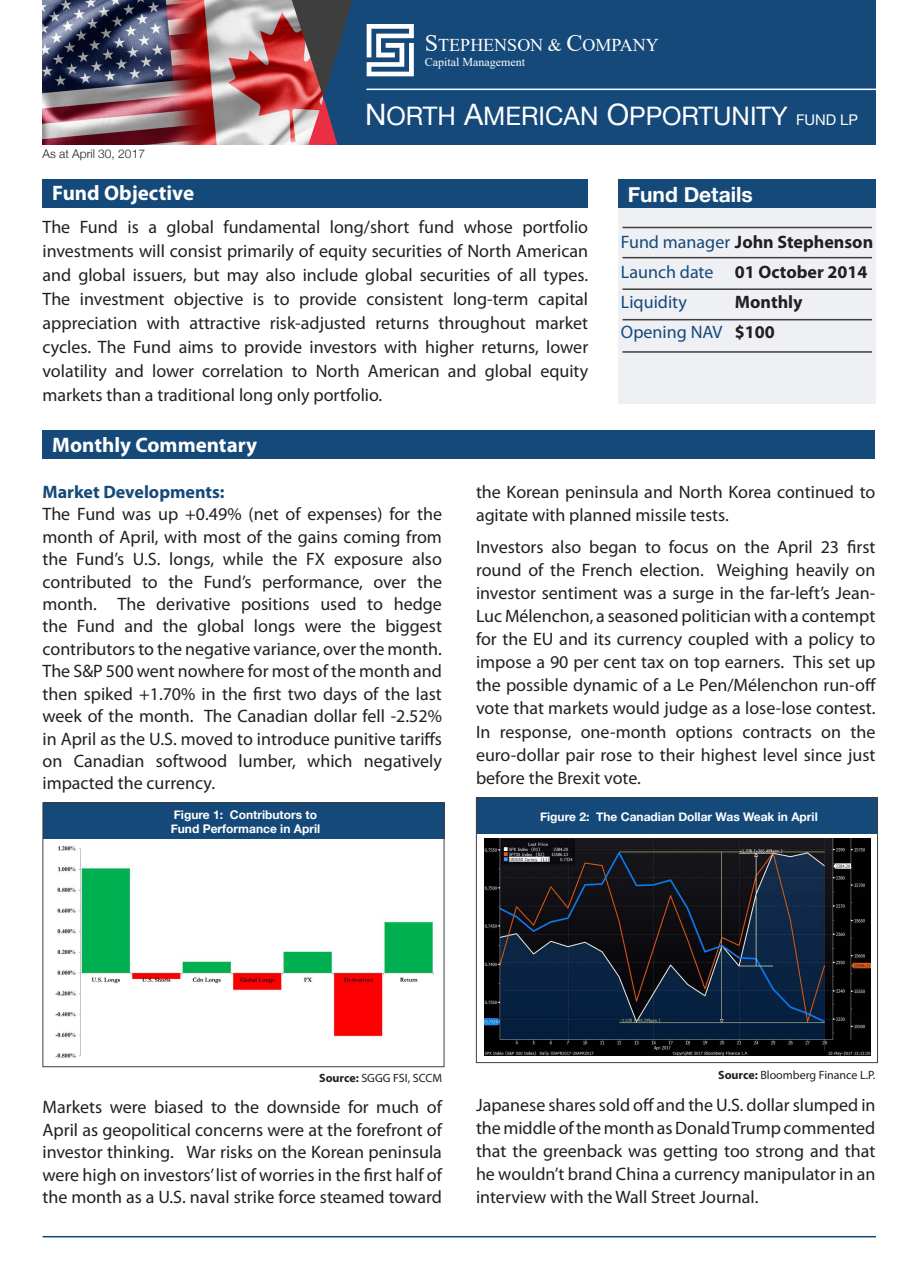
<style>
.page{position:relative;width:918px;height:1262px;background:#fff}
.page>*{position:absolute;margin:0;border:0;box-sizing:border-box;transform-origin:0 0}
.t1{font:25.5px "Helvetica Neue";color:#fff}
.t2{font:700 21px "Myriad Pro";color:#fff}
.t3{font:700 21px "Helvetica Neue";color:#fff}
.t4{font:18px/22.4px "Myriad Pro";color:#231f20;text-align:justify}
.t5{font:700 18px "Myriad Pro";color:#231f20}
.t6{font:18px "Myriad Pro";color:#15497a}
.t7{font:700 18px "Myriad Pro";color:#15497a}
.t8{font:18px "Times New Roman";color:#fff}
.t9{font:700 12px/14.4px "Helvetica Neue";color:#fff}
.t10{font:12px "Myriad Pro";color:#231f20}
.t11{font:12px "Times New Roman";color:#fff}
.t12{font:300 12px "Helvetica Neue";color:#231f20}
.s1{font-size:24px}
.s2{font-size:29.55px}
.s3{font-size:14.7px}
.s4{font-weight:400;color:#15497a}
.s5{font-weight:700;color:#231f20}
.s6{font-weight:700}
</style>
<div class="page">
<div style="left:618px;top:179px;width:257px;height:224px;background:#eff0f4"></div>
<img style="left:43px;top:0;width:249px;height:145px">
<div style="left:323px;top:0;width:552px;height:145px;background:#15497a"></div>
<svg style="left:292px;top:0;width:60px;height:145px"></svg>
<hr style="left:622px;top:227px;width:250px;height:1px;background:#3e3e3f">
<hr style="left:622px;top:257px;width:250px;height:1px;background:#3e3e3f">
<hr style="left:622px;top:288px;width:250px;height:2px;background:#3e3e3f">
<hr style="left:622px;top:319px;width:250px;height:1px;background:#3e3e3f">
<hr style="left:622px;top:351px;width:250px;height:2px;background:#3e3e3f">
<svg style="left:367px;top:24px;width:47px;height:52px"></svg>
<hr style="left:366px;top:89px;width:526px;height:1px;background:#fff">
<div style="left:43px;top:179px;width:545px;height:28px;background:#15497a"></div>
<div style="left:618px;top:179px;width:257px;height:28px;background:#15497a"></div>
<hr style="left:43px;top:1235px;width:833px;height:2px;background:#15497a">
<div style="left:43px;top:430px;width:832px;height:28px;background:#15497a"></div>
<div style="left:43px;top:802px;width:401px;height:37px;background:#15497a"></div>
<div style="left:43px;top:802px;width:401px;height:265px;border:1px solid #3e3e3f"></div>
<img style="left:55px;top:846px;width:380px;height:212px">
<div style="left:476px;top:797px;width:402px;height:36px;background:#15497a"></div>
<img style="left:485px;top:839px;width:386px;height:216px">
<div style="left:476px;top:797px;width:402px;height:266px;border:1px solid #3e3e3f"></div>
<p class="t8" style="left:425px;top:33px;width:235px"><span class="s1">S</span>TEPHENSON &amp; <span class="s1">C</span>OMPANY</p>
<p class="t11" style="left:425px;top:53px;width:102px">Capital Management</p>
<p class="t12" style="left:43px;top:147px;width:104px">As at April 30, 2017</p>
<p class="t1" style="left:365px;top:100px;width:494px"><span class="s2">N</span>ORTH <span class="s2">A</span>MERICAN <span class="s2">O</span>PPORTUNITY <span class="s3">FUND LP</span></p>
<p class="t2" style="left:52px;top:179px;width:143px">Fund Objective</p>
<p class="t3" style="left:628px;top:181px;width:127px">Fund Details</p>
<p class="t4" style="left:43px;top:215px;width:547px;line-height:24px">The Fund is a global fundamental long/short fund whose portfolio investments will consist primarily of equity securities of North American and global issuers, but may also include global securities of all types.<br>The investment objective is to provide consistent long-term capital appreciation with attractive risk-adjusted returns throughout market cycles. The Fund aims to provide investors with higher returns, lower volatility and lower correlation to North American and global equity markets than a traditional long only portfolio.</p>
<p class="t5" style="left:621px;top:230px;width:254px"><span class="s4">Fund manager</span> John Stephenson</p>
<p class="t5" style="left:621px;top:260px;width:248px"><span class="s4">Launch date</span> 01 October 2014</p>
<p class="t6" style="left:621px;top:291px;width:67px">Liquidity</p>
<p class="t5" style="left:735px;top:290px;width:69px">Monthly</p>
<p class="t6" style="left:621px;top:321px;width:155px">Opening NAV <span class="s5">$100</span></p>
<p class="t2" style="left:52px;top:431px;width:206px">Monthly Commentary</p>
<p class="t7" style="left:43px;top:480px;width:184px">Market Developments:</p>
<p class="t4" style="left:43px;top:503px;width:401px">The Fund was up +0.49% (net of expenses) for the month of April, with most of the gains coming from the Fund’s U.S. longs, while the FX exposure also contributed to the Fund’s performance, over the month. The derivative positions used to hedge the Fund and the global longs were the biggest contributors to the negative variance, over the month.<br>The S&amp;P 500 went nowhere for most of the month and then spiked +1.70% in the first two days of the last week of the month. The Canadian dollar fell -2.52% in April as the U.S. moved to introduce punitive tariffs on Canadian softwood lumber, which negatively impacted the currency.</p>
<p class="t9" style="left:171px;top:807px;width:151px">Figure 1: Contributors to<br>Fund Performance in April</p>
<p class="t4" style="left:476px;top:480px;width:401px;line-height:23.1px">the Korean peninsula and North Korea continued to agitate with planned missile tests.</p>
<p class="t4" style="left:476px;top:535px;width:402px;line-height:23.1px">Investors also began to focus on the April 23 first round of the French election. Weighing heavily on investor sentiment was a surge in the far-left’s Jean-Luc Mélenchon, a seasoned politician with a contempt for the EU and its currency coupled with a policy to impose a 90 per cent tax on top earners. This set up the possible dynamic of a Le Pen/Mélenchon run-off vote that markets would judge as a lose-lose contest.<br>In response, one-month options contracts on the euro-dollar pair rose to their highest level since just before the Brexit vote.</p>
<p class="t9" style="left:540px;top:809px;width:279px">Figure 2: The Canadian Dollar Was Weak in April</p>
<p class="t10" style="left:319px;top:1070px;width:124px"><span class="s6">Source:</span> SGGG FSI, SCCM</p>
<p class="t4" style="left:43px;top:1095px;width:401px">Markets were biased to the downside for much of April as geopolitical concerns were at the forefront of investor thinking. War risks on the Korean peninsula were high on investors’ list of worries in the first half of the month as a U.S. naval strike force steamed toward</p>
<p class="t10" style="left:718px;top:1067px;width:159px"><span class="s6">Source:</span> Bloomberg Finance L.P.</p>
<p class="t4" style="left:476px;top:1092px;width:401px;line-height:23.1px">Japanese shares sold off and the U.S. dollar slumped in the middle of the month as Donald Trump commented that the greenback was getting too strong and that he wouldn’t brand China a currency manipulator in an interview with the Wall Street Journal.</p>
</div>
